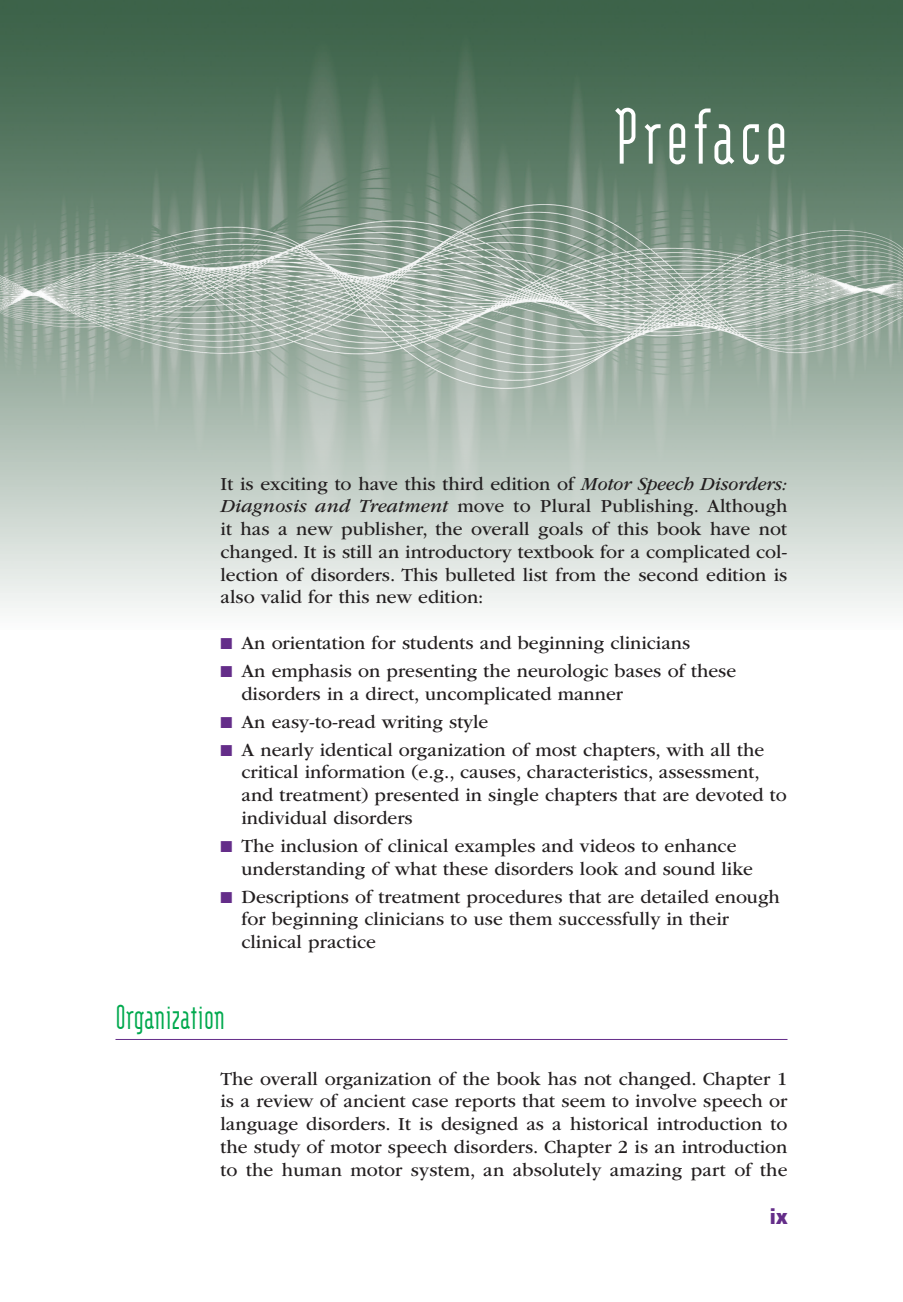
<style>
.page{position:relative;width:903px;height:1302px;background:#fff}
.page>*{position:absolute;margin:0;border:0;box-sizing:border-box;transform-origin:0 0}
.t1{font:94.5px "Modula";letter-spacing:.045em;color:#fff}
.t2{font:42px "Modula";color:#00a94e}
.t3{font:700 21px "Eurostile";color:#642d89}
.t4{font:19.25px/22.8px "ITC Garamond Std";color:#231f20}
.s1{font-style:italic}
.s2{color:#642d89}
</style>
<div class="page">
<img style="left:0;top:0;width:903px;height:608px">
<hr style="left:116px;top:1039px;width:672px;height:1px;background:#642d89">
<h1 class="t1" style="left:615px;top:93px;width:174px">Preface</h1>
<p class="t4" style="left:220px;top:472px;width:569px;text-align:justify">It is exciting to have this third edition of <span class="s1">Motor Speech Disorders:<br>Diagnosis and Treatment</span> move to Plural Publishing. Although it has a new publisher, the overall goals of this book have not changed. It is still an introductory textbook for a complicated col&shy;lection of disorders. This bulleted list from the second edition is also valid for this new edition:</p>
<p class="t4" style="left:220px;top:632px;width:471px"><span class="s2">■</span> An orientation for students and beginning clinicians</p>
<p class="t4" style="left:241px;top:660px;width:496px;text-indent:-21px"><span class="s2">■</span> An emphasis on presenting the neurologic bases of these disorders in a direct, uncomplicated manner</p>
<p class="t4" style="left:220px;top:710px;width:269px"><span class="s2">■</span> An easy-to-read writing style</p>
<p class="t4" style="left:241px;top:738px;width:547px;text-indent:-21px"><span class="s2">■</span> A nearly identical organization of most chapters, with all the critical information (e.g., causes, characteristics, assessment, and treatment) presented in single chapters that are devoted to individual disorders</p>
<p class="t4" style="left:241px;top:835px;width:513px;text-indent:-21px"><span class="s2">■</span> The inclusion of clinical examples and videos to enhance understanding of what these disorders look and sound like</p>
<p class="t4" style="left:241px;top:885px;width:540px;text-indent:-21px"><span class="s2">■</span> Descriptions of treatment procedures that are detailed enough for beginning clinicians to use them successfully in their clinical practice</p>
<h2 class="t2" style="left:116px;top:997px;width:111px">Organization</h2>
<p class="t4" style="left:220px;top:1067px;width:569px;text-align:justify">The overall organization of the book has not changed. Chapter 1 is a review of ancient case reports that seem to involve speech or language disorders. It is designed as a historical introduction to the study of motor speech disorders. Chapter 2 is an introduction to the human motor system, an absolutely amazing part of the</p>
<p class="t3" style="left:770px;top:1204px;width:19px">ix</p>
</div>
